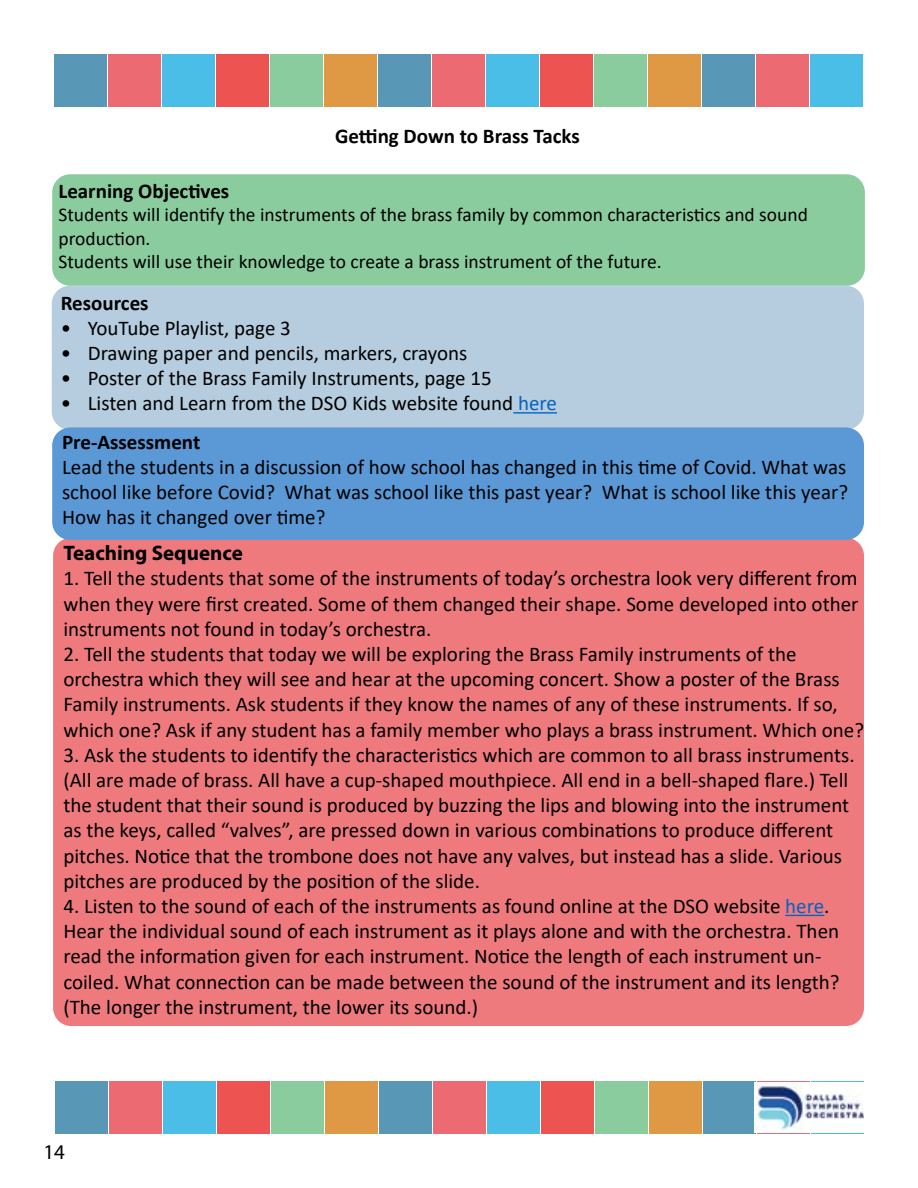
<style>
.page{position:relative;width:918px;height:1188px;background:#fff}
.page>*{position:absolute;margin:0;border:0;box-sizing:border-box;transform-origin:0 0}
.t1{font:21px/25.2px "Calibri";color:#000}
.t2{font:700 21px "Calibri";color:#000}
.t3{font:700 21px "Myriad Pro";color:#000}
.t4{font:21px "Myriad Pro";color:#000}
.t5{font:19.5px/23.4px "Calibri";color:#000}
.s1{color:#0563c1}
.s2{font-weight:700}
</style>
<div class="page">
<div style="left:56px;top:1082px;width:52px;height:52px;background:#5897b5"></div>
<div style="left:110px;top:1082px;width:52px;height:52px;background:#ec6a72"></div>
<div style="left:218px;top:1082px;width:52px;height:52px;background:#ed5351"></div>
<div style="left:164px;top:1082px;width:52px;height:52px;background:#4abee6"></div>
<div style="left:272px;top:1082px;width:52px;height:52px;background:#8acc9e"></div>
<div style="left:326px;top:1082px;width:52px;height:52px;background:#df9945"></div>
<div style="left:380px;top:1082px;width:52px;height:52px;background:#5897b5"></div>
<div style="left:434px;top:1082px;width:52px;height:52px;background:#ec6a72"></div>
<div style="left:488px;top:1082px;width:52px;height:52px;background:#4abee6"></div>
<div style="left:542px;top:1082px;width:52px;height:52px;background:#ed5351"></div>
<div style="left:596px;top:1082px;width:52px;height:52px;background:#8acc9e"></div>
<svg style="left:758px;top:1082px;width:52px;height:52px"></svg>
<div style="left:704px;top:1082px;width:52px;height:52px;background:#5897b5"></div>
<div style="left:650px;top:1082px;width:52px;height:52px;background:#df9945"></div>
<svg style="left:812px;top:1133px;width:52px;height:1px"></svg>
<div style="left:55px;top:55px;width:52px;height:52px;background:#5897b5"></div>
<div style="left:109px;top:55px;width:52px;height:52px;background:#ec6a72"></div>
<div style="left:217px;top:55px;width:52px;height:52px;background:#ed5351"></div>
<div style="left:163px;top:55px;width:52px;height:52px;background:#4abee6"></div>
<div style="left:271px;top:55px;width:52px;height:52px;background:#8acc9e"></div>
<div style="left:325px;top:55px;width:52px;height:52px;background:#df9945"></div>
<div style="left:379px;top:55px;width:52px;height:52px;background:#5897b5"></div>
<div style="left:433px;top:55px;width:52px;height:52px;background:#ec6a72"></div>
<div style="left:487px;top:55px;width:52px;height:52px;background:#4abee6"></div>
<div style="left:541px;top:55px;width:52px;height:52px;background:#ed5351"></div>
<div style="left:595px;top:55px;width:52px;height:52px;background:#8acc9e"></div>
<div style="left:757px;top:55px;width:52px;height:52px;background:#ec6a72"></div>
<div style="left:703px;top:55px;width:52px;height:52px;background:#5897b5"></div>
<div style="left:649px;top:55px;width:52px;height:52px;background:#df9945"></div>
<div style="left:811px;top:55px;width:52px;height:52px;background:#4abee6"></div>
<img style="left:755px;top:1083px;width:109px;height:50px">
<div style="left:52px;top:174px;width:813px;height:112px;background:#8acc9e;border-radius:18px"></div>
<div style="left:53px;top:538px;width:811px;height:488px;background:#ee7a7e;border-radius:18px"></div>
<hr style="left:785px;top:915px;width:39px;height:1px;background:#0563c1">
<div style="left:52px;top:286px;width:812px;height:144px;background:#b5cddf;border-radius:18px"></div>
<hr style="left:513px;top:412px;width:44px;height:2px;background:#0563c1">
<div style="left:52px;top:427px;width:812px;height:113px;background:#5a98d6;border-radius:18px"></div>
<p class="t2" style="left:335px;top:121px;width:246px">Getting Down to Brass Tacks</p>
<p class="t2" style="left:59px;top:176px;width:172px">Learning Objectives</p>
<p class="t5" style="left:58px;top:203px;width:751px">Students will identify the instruments of the brass family by common characteristics and sound production.<br>Students will use their knowledge to create a brass instrument of the future.</p>
<p class="t2" style="left:61px;top:288px;width:89px">Resources</p>
<p class="t1" style="left:61px;top:315px;width:232px">• YouTube Playlist, page 3</p>
<p class="t1" style="left:61px;top:340px;width:408px">• Drawing paper and pencils, markers, crayons</p>
<p class="t1" style="left:61px;top:365px;width:432px">• Poster of the Brass Family Instruments, page 15</p>
<p class="t1" style="left:61px;top:384px;width:498px;line-height:38.1px">• Listen and Learn from the DSO Kids website found <span class="s1">here<br></span><span class="s2">Pre-Assessment</span></p>
<p class="t1" style="left:62px;top:454px;width:788px;text-align:justify">Lead the students in a discussion of how school has changed in this time of Covid. What was school like before Covid? What was school like this past year? What is school like this year?<br>How has it changed over time?</p>
<p class="t3" style="left:63px;top:539px;width:181px">Teaching Sequence</p>
<p class="t1" style="left:63px;top:565px;width:797px;text-align:justify">1. Tell the students that some of the instruments of today’s orchestra look very different from when they were first created. Some of them changed their shape. Some developed into other instruments not found in today’s orchestra.</p>
<p class="t1" style="left:63px;top:641px;width:802px">2. Tell the students that today we will be exploring the Brass Family instruments of the orchestra which they will see and hear at the upcoming concert. Show a poster of the Brass Family instruments. Ask students if they know the names of any of these instruments. If so, which one? Ask if any student has a family member who plays a brass instrument. Which one?</p>
<p class="t1" style="left:63px;top:742px;width:793px">3. Ask the students to identify the characteristics which are common to all brass instruments. (All are made of brass. All have a cup-shaped mouthpiece. All end in a bell-shaped flare.) Tell the student that their sound is produced by buzzing the lips and blowing into the instrument as the keys, called “valves”, are pressed down in various combinations to produce different pitches. Notice that the trombone does not have any valves, but instead has a slide. Various pitches are produced by the position of the slide.</p>
<p class="t1" style="left:63px;top:893px;width:778px">4. Listen to the sound of each of the instruments as found online at the DSO website <span class="s1">here</span>.<br>Hear the individual sound of each instrument as it plays alone and with the orchestra. Then read the information given for each instrument. Notice the length of each instrument un&shy;coiled. What connection can be made between the sound of the instrument and its length? (The longer the instrument, the lower its sound.)</p>
<p class="t4" style="left:44px;top:1139px;width:23px">14</p>
</div>
